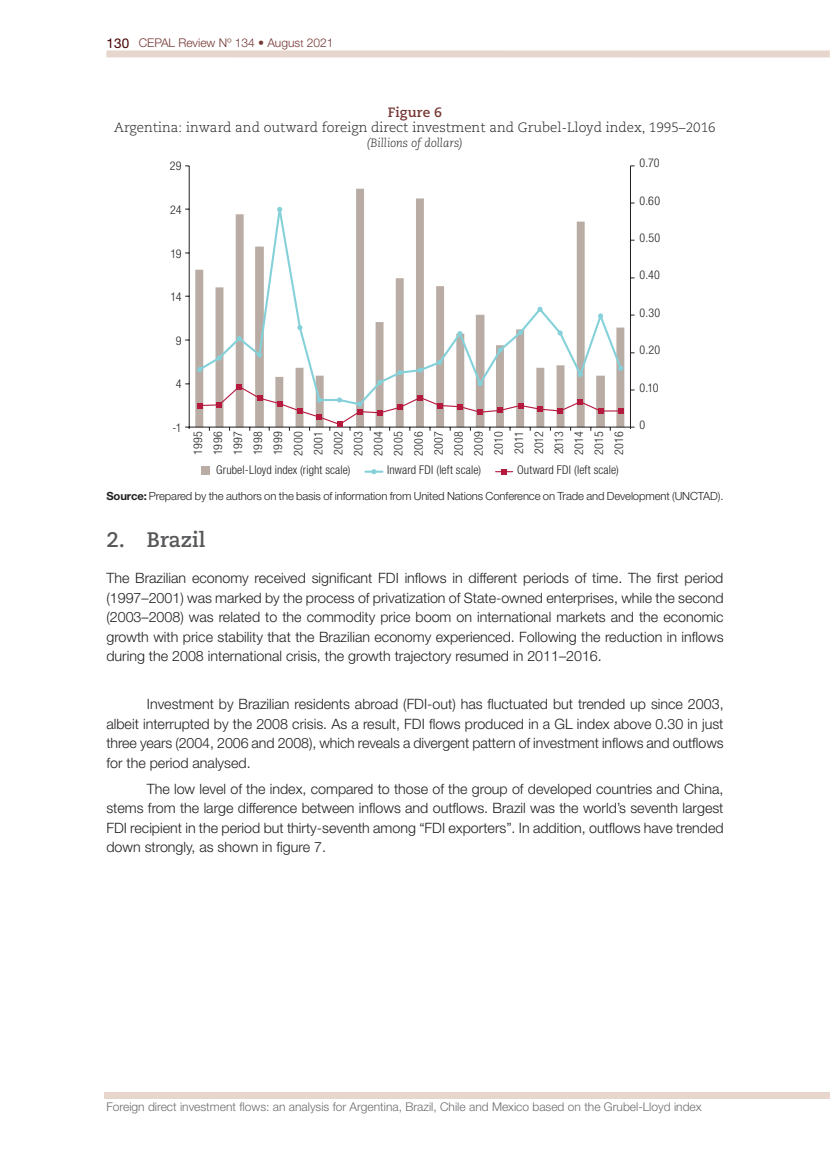
<style>
.page{position:relative;width:830px;height:1149px;background:#fff}
.page>*{position:absolute;margin:0;border:0;box-sizing:border-box;transform-origin:0 0}
._03_subtitulo_1_2_3{font:700 21px "Caecilia";color:#57585a}
._04_texto{font:300 14.25px/19.5px "Helvetica Neue LT Std";color:#231f20;text-align:justify}
._04_texto_primer_par{font:300 14.25px/19.5px "Helvetica Neue LT Std";color:#231f20;text-align:justify}
._06_titulo_recuadro{font:300 13.5px/15px "Caecilia";color:#231f20;text-align:center}
.t1{font:300 condensed 12px/20.1px "Helvetica Neue LT Std";letter-spacing:.01em;color:#231f20;text-align:justify}
.t2{font:300 12px "Helvetica Neue LT Std";color:#6c6d70}
.t3{font:300 12px "Helvetica Neue LT Std";color:#753734}
._06_unidad_medida{font:italic 300 12px "Caecilia";color:#231f20}
._07_fuente{font:300 11.25px "Helvetica Neue LT Std";letter-spacing:-.01em;color:#231f20}
.s1{font-weight:400;font-size:13.5px;color:#460001}
.s2{font-size:10.5px}
.s3{font-weight:700;color:#753734}
.s4{font-weight:700}
</style>
<div class="page">
<div style="left:104px;top:1091px;width:725px;height:7px;background:#e7d6ce"></div>
<div style="left:106px;top:50px;width:723px;height:7px;background:#e7d6ce"></div>
<svg style="left:195px;top:189px;width:429px;height:237px"></svg>
<hr style="left:629px;top:166px;width:1px;height:261px;background:#231f20">
<hr style="left:189px;top:166px;width:1px;height:261px;background:#231f20">
<hr style="left:189px;top:426px;width:441px;height:1px;background:#231f20">
<svg style="left:197px;top:196px;width:426px;height:151px"></svg>
<svg style="left:237px;top:336px;width:5px;height:5px"></svg>
<svg style="left:277px;top:207px;width:5px;height:5px"></svg>
<svg style="left:297px;top:325px;width:5px;height:5px"></svg>
<svg style="left:457px;top:331px;width:5px;height:5px"></svg>
<svg style="left:517px;top:330px;width:6px;height:5px"></svg>
<svg style="left:537px;top:306px;width:5px;height:6px"></svg>
<svg style="left:557px;top:330px;width:5px;height:5px"></svg>
<svg style="left:597px;top:313px;width:5px;height:5px"></svg>
<svg style="left:197px;top:347px;width:426px;height:83px"></svg>
<div style="left:201px;top:465px;width:8px;height:9px;background:#b8aca4"></div>
<svg style="left:365px;top:469px;width:17px;height:5px"></svg>
<svg style="left:495px;top:469px;width:17px;height:5px"></svg>
<p class="t3" style="left:106px;top:35px;width:228px"><span class="s1">130</span> CEPAL Review Nº 134 • Augus<span class="s2">t</span> 2021</p>
<p class="_06_titulo_recuadro" style="left:114px;top:105px;width:602px"><span class="s3">Figure 6<br></span>Argentina: inward and outward foreign direct investment and Grubel-Lloyd index, 1995–2016</p>
<p class="_06_unidad_medida" style="left:366px;top:136px;width:98px">(Billions of dollars)</p>
<p class="t1" style="left:170px;top:155px;width:13px">29</p>
<p class="t1" style="left:170px;top:199px;width:13px">24</p>
<p class="t1" style="left:170px;top:243px;width:13px">19</p>
<p class="t1" style="left:170px;top:286px;width:13px">14</p>
<p class="t1" style="left:176px;top:330px;width:7px">9</p>
<p class="t1" style="left:176px;top:373px;width:7px">4</p>
<p class="t1" style="left:639px;top:153px;width:22px">0.70</p>
<p class="t1" style="left:639px;top:191px;width:22px">0.60</p>
<p class="t1" style="left:639px;top:228px;width:22px">0.50</p>
<p class="t1" style="left:639px;top:265px;width:22px">0.40</p>
<p class="t1" style="left:639px;top:303px;width:22px">0.30</p>
<p class="t1" style="left:639px;top:340px;width:22px">0.20</p>
<p class="t1" style="left:639px;top:377px;width:21px">0.10</p>
<p class="t1" style="left:639px;top:414px;width:7px">0</p>
<p class="t1" style="left:172px;top:417px;width:11px">-1</p>
<p class="t1" style="left:187px;top:455px;width:26px;rotate:-90deg">1995<br>1996<br>1997<br>1998<br>1999<br>2000<br>2001<br>2002<br>2003<br>2004<br>2005<br>2006<br>2007<br>2008<br>2009<br>2010<br>2011<br>2012<br>2013<br>2014<br>2015<br>2016</p>
<p class="t1" style="left:216px;top:459px;width:136px">Grubel-Lloyd index (right scale)</p>
<p class="t1" style="left:387px;top:459px;width:95px">Inward FDI (left scale)</p>
<p class="t1" style="left:516px;top:459px;width:103px">Outward FDI (left scale)</p>
<p class="_07_fuente" style="left:106px;top:489px;width:618px"><span class="s4">Source:</span> Prepared by the authors on the basis of information from United Nations Conference on Trade and Development (UNCTAD).</p>
<p class="_03_subtitulo_1_2_3" style="left:106px;top:527px;width:101px">2. Brazil</p>
<p class="_04_texto_primer_par" style="left:106px;top:568px;width:618px">The Brazilian economy received significant FDI inflows in different periods of time. The first period (1997–2001) was marked by the process of privatization of State-owned enterprises, while the second (2003–2008) was related to the commodity price boom on international markets and the economic growth with price stability that the Brazilian economy experienced. Following the reduction in inflows during the 2008 international crisis, the growth trajectory resumed in 2011–2016.</p>
<p class="_04_texto" style="left:106px;top:693px;width:618px;text-indent:40px">Investment by Brazilian residents abroad (FDI-out) has fluctuated but trended up since 2003, albeit interrupted by the 2008 crisis. As a result, FDI flows produced in a GL index above 0.30 in just three years (2004, 2006 and 2008), which reveals a divergent pattern of investment inflows and outflows for the period analysed.</p>
<p class="_04_texto" style="left:106px;top:778px;width:618px;text-indent:40px">The low level of the index, compared to those of the group of developed countries and China, stems from the large difference between inflows and outflows. Brazil was the world’s seventh largest FDI recipient in the period but thirty-seventh among “FDI exporters”. In addition, outflows have trended down strongly, as shown in figure 7.</p>
<p class="t2" style="left:106px;top:1099px;width:596px">Foreign direct investment flows: an analysis for Argentina, Brazil, Chile and Mexico based on the Grubel-Lloyd index</p>
</div>
